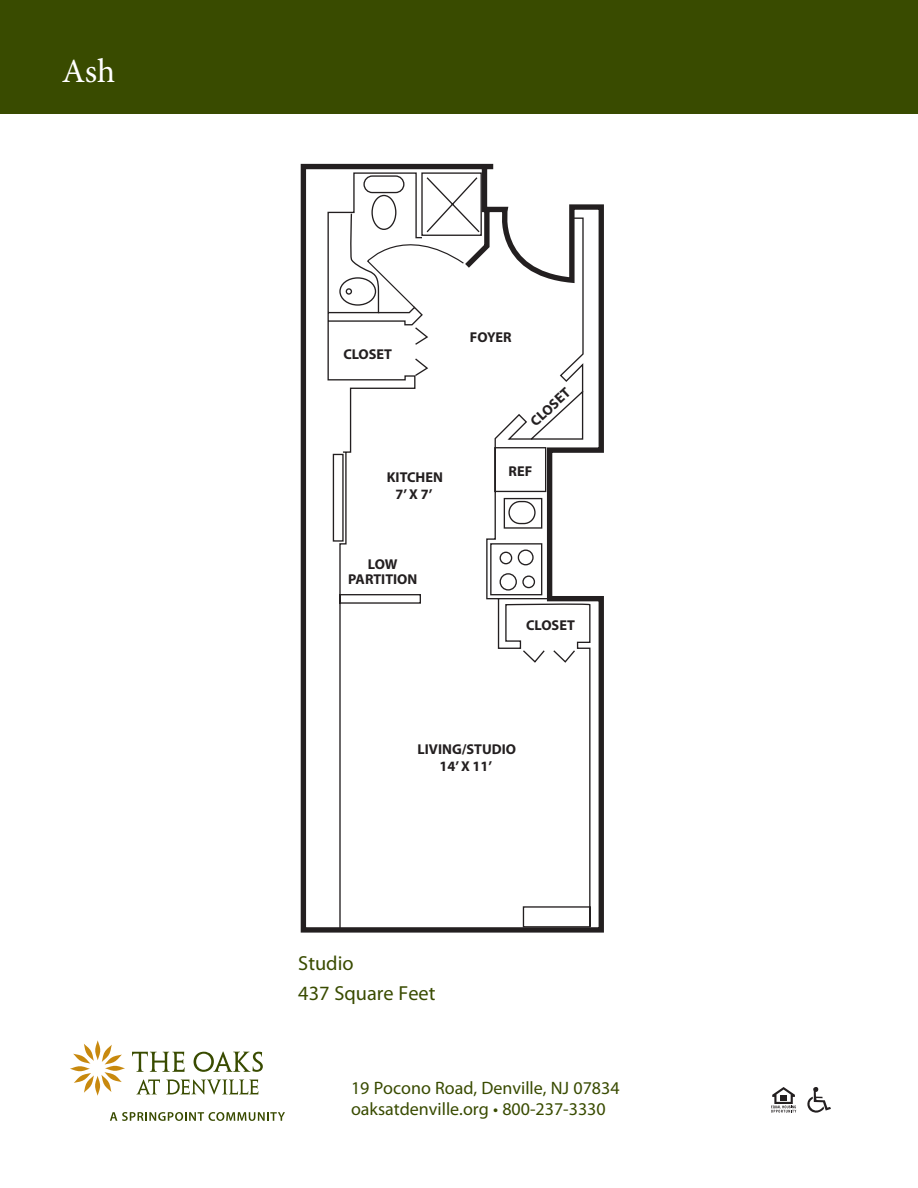
<style>
.page{position:relative;width:918px;height:1188px;background:#fff}
.page>*{position:absolute;margin:0;border:0;box-sizing:border-box;transform-origin:0 0}
.t1{font:33.9px "Minion Pro";color:#fff}
.t2{font:20.4px/29.5px "Myriad Pro";color:#394b00}
.t3{font:18px/21.8px "Myriad Pro";color:#394b00}
.t4{font:700 14.25px/17.1px "Myriad Pro";color:#231f20;text-align:center}
</style>
<div class="page">
<div style="left:0;top:0;width:918px;height:114px;background:#394b00"></div>
<svg style="left:95px;top:1040px;width:5px;height:20px"></svg>
<svg style="left:73px;top:1044px;width:21px;height:20px"></svg>
<svg style="left:70px;top:1066px;width:20px;height:6px"></svg>
<svg style="left:74px;top:1073px;width:20px;height:20px"></svg>
<svg style="left:95px;top:1076px;width:5px;height:20px"></svg>
<svg style="left:101px;top:1072px;width:21px;height:20px"></svg>
<svg style="left:105px;top:1066px;width:20px;height:5px"></svg>
<svg style="left:102px;top:1045px;width:20px;height:20px"></svg>
<svg style="left:110px;top:1112px;width:175px;height:9px"></svg>
<svg style="left:132px;top:1052px;width:53px;height:20px"></svg>
<svg style="left:194px;top:1052px;width:69px;height:20px"></svg>
<svg style="left:137px;top:1080px;width:23px;height:14px"></svg>
<svg style="left:166px;top:1079px;width:92px;height:15px"></svg>
<svg style="left:771px;top:1087px;width:25px;height:26px"></svg>
<svg style="left:807px;top:1087px;width:24px;height:26px"></svg>
<svg style="left:301px;top:164px;width:303px;height:769px"></svg>
<svg style="left:327px;top:172px;width:264px;height:759px"></svg>
<svg style="left:367px;top:223px;width:98px;height:86px"></svg>
<h1 class="t1" style="left:62px;top:48px;width:55px">Ash</h1>
<p class="t4" style="left:343px;top:345px;width:50px">CLOSET</p>
<p class="t4" style="left:387px;top:468px;width:58px">KITCHEN<br>7’ X 7’</p>
<p class="t4" style="left:348px;top:557px;width:71px;line-height:14.2px">LOW<br>PARTITION</p>
<p class="t4" style="left:470px;top:328px;width:43px">FOYER</p>
<p class="t4" style="left:527px;top:417px;width:50px;rotate:-43deg">CLOSET</p>
<p class="t4" style="left:509px;top:463px;width:25px">REF</p>
<p class="t4" style="left:526px;top:616px;width:50px">CLOSET</p>
<p class="t4" style="left:418px;top:740px;width:100px">LIVING/STUDIO<br>14’ X 11’</p>
<h2 class="t2" style="left:298px;top:948px;width:139px">Studio<br>437 Square Feet</h2>
<p class="t3" style="left:351px;top:1076px;width:270px">19 Pocono Road, Denville, NJ 07834 oaksatdenville.org • 800-237-3330</p>
</div>
